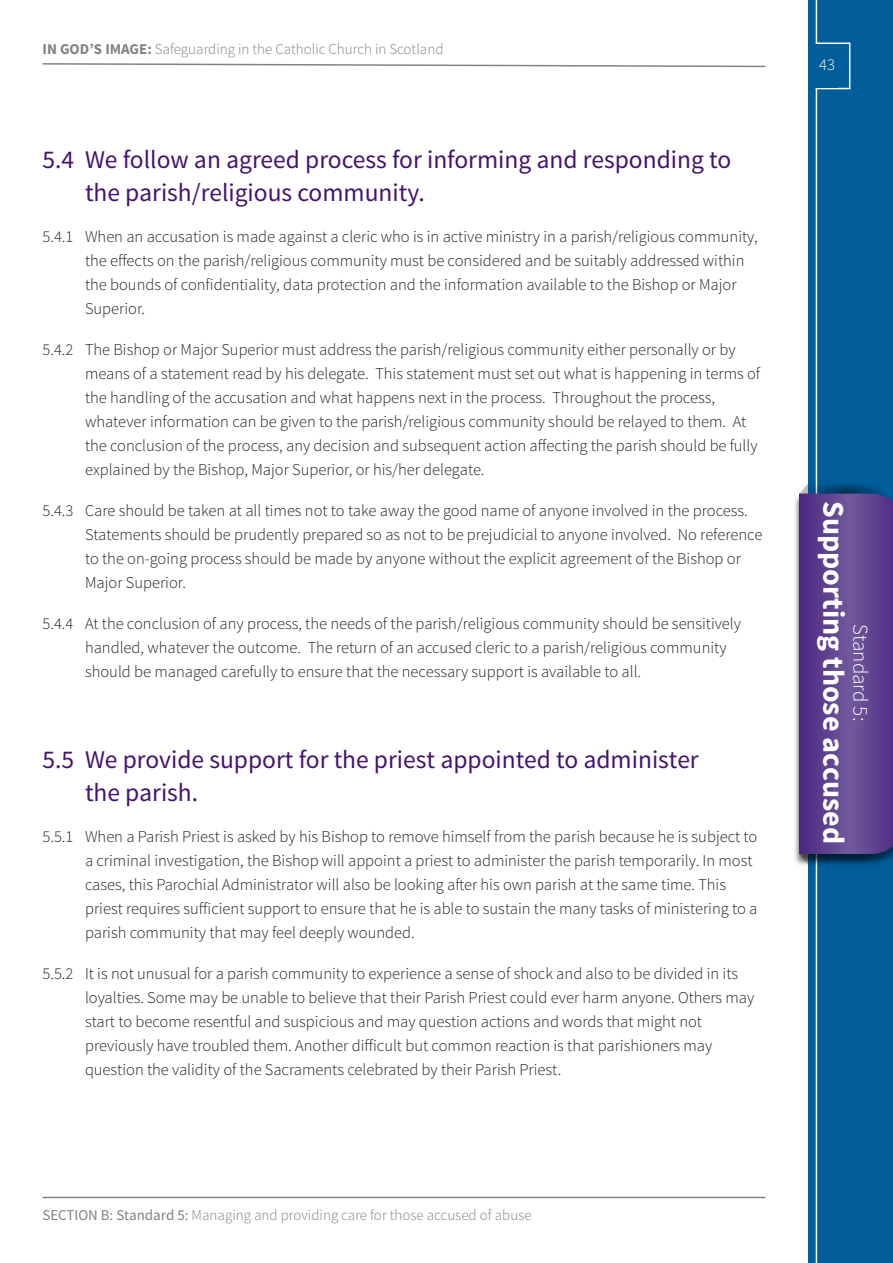
<style>
.page{position:relative;width:893px;height:1263px;background:#fff}
.page>*{position:absolute;margin:0;border:0;box-sizing:border-box;transform-origin:0 0}
.t1{font:700 30px "Source Sans Pro";color:#fff}
.t2{font:25.5px/33px "Source Sans Pro";color:#43146e}
.t3{font:300 21px "Source Sans Pro";color:#fff}
.t4{font:300 16.5px/24px "Source Sans Pro";color:#231f20}
.t5{font:300 16.5px "Source Sans Pro";color:#fff}
.t6{font:300 15px "Source Sans Pro";color:#808285}
.s1{font-weight:700}
.s2{font-weight:400}
</style>
<div class="page">
<div style="left:808px;top:0;width:85px;height:1263px;background:#015e9b"></div>
<div style="left:816px;top:43px;width:34px;height:46px;border:2px solid #fff"></div>
<hr style="left:43px;top:1197px;width:722px;height:1px;background:#808285">
<svg style="left:42px;top:63px;width:724px;height:5px"></svg>
<hr style="left:816px;top:0;width:1px;height:1263px;background:#fff">
<div style="left:808px;top:44px;width:30px;height:44px;background:#015e9b"></div>
<img style="left:795px;top:477px;width:23px;height:381px">
<svg style="left:799px;top:480px;width:94px;height:387px;background:#59438e"></svg>
<p class="t6" style="left:43px;top:43px;width:402px"><span class="s1">IN GOD’S IMAGE:</span> Safeguarding in the Catholic Church in Scotland</p>
<h2 class="t2" style="left:85px;top:145px;width:648px;text-indent:-43px">5.4 We follow an agreed process for informing and responding to the parish/religious community.</h2>
<p class="t4" style="left:85px;top:226px;width:674px;text-indent:-43px">5.4.1 When an accusation is made against a cleric who is in active ministry in a parish/religious community, the effects on the parish/religious community must be considered and be suitably addressed within the bounds of confidentiality, data protection and the information available to the Bishop or Major Superior.</p>
<p class="t4" style="left:85px;top:339px;width:677px;text-indent:-43px">5.4.2 The Bishop or Major Superior must address the parish/religious community either personally or by means of a statement read by his delegate. This statement must set out what is happening in terms of the handling of the accusation and what happens next in the process. Throughout the process, whatever information can be given to the parish/religious community should be relayed to them. At the conclusion of the process, any decision and subsequent action affecting the parish should be fully explained by the Bishop, Major Superior, or his/her delegate.</p>
<p class="t4" style="left:85px;top:500px;width:679px;text-indent:-43px">5.4.3 Care should be taken at all times not to take away the good name of anyone involved in the process.<br>Statements should be prudently prepared so as not to be prejudicial to anyone involved. No reference to the on-going process should be made by anyone without the explicit agreement of the Bishop or Major Superior.</p>
<p class="t4" style="left:85px;top:613px;width:657px;text-indent:-43px">5.4.4 At the conclusion of any process, the needs of the parish/religious community should be sensitively handled, whatever the outcome. The return of an accused cleric to a parish/religious community should be managed carefully to ensure that the necessary support is available to all.</p>
<h2 class="t2" style="left:85px;top:745px;width:615px;text-indent:-43px">5.5 We provide support for the priest appointed to administer the parish.</h2>
<p class="t4" style="left:85px;top:826px;width:674px;text-indent:-43px">5.5.1 When a Parish Priest is asked by his Bishop to remove himself from the parish because he is subject to a criminal investigation, the Bishop will appoint a priest to administer the parish temporarily. In most cases, this Parochial Administrator will also be looking after his own parish at the same time. This priest requires sufficient support to ensure that he is able to sustain the many tasks of ministering to a parish community that may feel deeply wounded.</p>
<p class="t4" style="left:85px;top:963px;width:671px;text-indent:-43px">5.5.2 It is not unusual for a parish community to experience a sense of shock and also to be divided in its loyalties. Some may be unable to believe that their Parish Priest could ever harm anyone. Others may start to become resentful and suspicious and may question actions and words that might not previously have troubled them. Another difficult but common reaction is that parishioners may question the validity of the Sacraments celebrated by their Parish Priest.</p>
<p class="t6" style="left:43px;top:1209px;width:491px"><span class="s2">SeCTION B: Standard 5:</span> Managing and providing care for those accused of abuse</p>
<p class="t5" style="left:819px;top:58px;width:17px">43</p>
<h1 class="t1" style="left:844px;top:501px;width:344px;rotate:90deg">Supporting those accused</h1>
<p class="t3" style="left:868px;top:624px;width:99px;rotate:90deg">Standard 5:</p>
</div>
